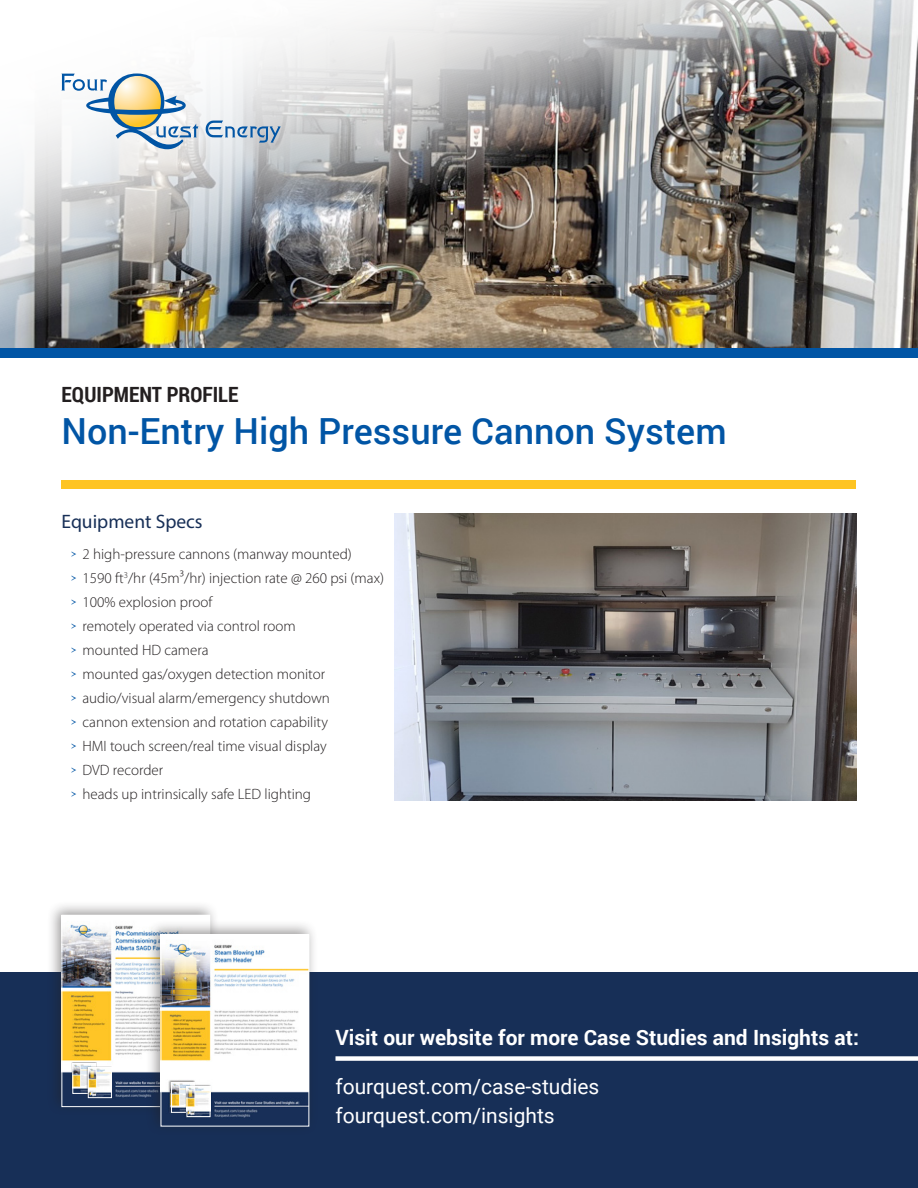
<style>
.page{position:relative;width:918px;height:1188px;background:#fff}
.page>*{position:absolute;margin:0;border:0;box-sizing:border-box;transform-origin:0 0}
.Heading_1{font:500 36px "Roboto";color:#0155a5}
.t1{font:21px/28.5px "Roboto";color:#fff}
.t2{font:700 21px "Roboto";color:#fff}
.Heading_3{font:700 21px "Roboto Condensed";color:#231f20}
.Body_Sub-Heading{font:19.5px "Myriad Pro";color:#172f57}
.t3{font:300 15px "Myriad Pro";color:#231f20}
.s1{font-family:"Arno Pro";font-weight:400;color:#0155a5}
</style>
<div class="page">
<div style="left:0;top:972px;width:918px;height:216px;background:#172f57"></div>
<div style="left:47px;top:900px;width:172px;height:216px;background:#231f20;opacity:.45"></div>
<img style="left:64px;top:917px;width:144px;height:188px">
<div style="left:62px;top:915px;width:148px;height:192px;border:1px solid #fff"></div>
<div style="left:71px;top:1062px;width:26px;height:32px;background:#231f20;opacity:.45"></div>
<img style="left:75px;top:1065px;width:19px;height:26px">
<div style="left:73px;top:1063px;width:23px;height:30px;border:1px solid #fff"></div>
<div style="left:86px;top:1066px;width:26px;height:33px;background:#231f20;opacity:.45"></div>
<img style="left:90px;top:1070px;width:19px;height:26px">
<div style="left:88px;top:1068px;width:23px;height:30px;border:1px solid #fff"></div>
<div style="left:336px;top:1056px;width:582px;height:5px;background:#fff"></div>
<div style="left:146px;top:920px;width:172px;height:215px;background:#231f20;opacity:.45"></div>
<img style="left:163px;top:936px;width:144px;height:188px">
<div style="left:161px;top:934px;width:148px;height:192px;border:1px solid #fff"></div>
<div style="left:170px;top:1080px;width:25px;height:33px;background:#a5a3a3"></div>
<img style="left:173px;top:1084px;width:20px;height:26px">
<div style="left:171px;top:1082px;width:24px;height:30px;border:1px solid #fff"></div>
<div style="left:185px;top:1085px;width:26px;height:33px;background:#231f20;opacity:.45"></div>
<img style="left:189px;top:1089px;width:19px;height:26px">
<div style="left:187px;top:1087px;width:23px;height:30px;border:1px solid #fff"></div>
<img style="left:0;top:0;width:918px;height:348px">
<div style="left:0;top:348px;width:918px;height:10px;background:#0155a5"></div>
<div style="left:62px;top:480px;width:794px;height:9px;background:#fec422"></div>
<svg style="left:206px;top:121px;width:75px;height:22px;background:#a8bdd2"></svg>
<svg style="left:62px;top:73px;width:136px;height:76px"></svg>
<img style="left:394px;top:513px;width:462px;height:287px">
<p class="Heading_3" style="left:62px;top:380px;width:178px">EQUIPMENT PROFILE</p>
<p class="Heading_1" style="left:62px;top:405px;width:667px">Non-Entry High Pressure Cannon System</p>
<p class="Body_Sub-Heading" style="left:62px;top:509px;width:143px">Equipment Specs</p>
<p class="t3" style="left:70px;top:546px;width:283px"><span class="s1">›</span> 2 high-pressure cannons (manway mounted)</p>
<p class="t3" style="left:70px;top:570px;width:315px"><span class="s1">›</span> 1590 ft<sup>3</sup>/hr (45m³/hr) injection rate @ 260 psi (max)</p>
<p class="t3" style="left:70px;top:594px;width:143px"><span class="s1">›</span> 100% explosion proof</p>
<p class="t3" style="left:70px;top:618px;width:227px"><span class="s1">›</span> remotely operated via control room</p>
<p class="t3" style="left:70px;top:642px;width:140px"><span class="s1">›</span> mounted HD camera</p>
<p class="t3" style="left:70px;top:666px;width:256px"><span class="s1">›</span> mounted gas/oxygen detection monitor</p>
<p class="t3" style="left:70px;top:690px;width:261px"><span class="s1">›</span> audio/visual alarm/emergency shutdown</p>
<p class="t3" style="left:70px;top:714px;width:259px"><span class="s1">›</span> cannon extension and rotation capability</p>
<p class="t3" style="left:70px;top:738px;width:258px"><span class="s1">›</span> HMI touch screen/real time visual display</p>
<p class="t3" style="left:70px;top:762px;width:94px"><span class="s1">›</span> DVD recorder</p>
<p class="t3" style="left:70px;top:786px;width:242px"><span class="s1">›</span> heads up intrinsically safe LED lighting</p>
<h2 class="t2" style="left:336px;top:1023px;width:525px">Visit our website for more Case Studies and Insights at:</h2>
<h2 class="t1" style="left:336px;top:1072px;width:265px">fourquest.com/case-studies fourquest.com/insights</h2>
</div>
